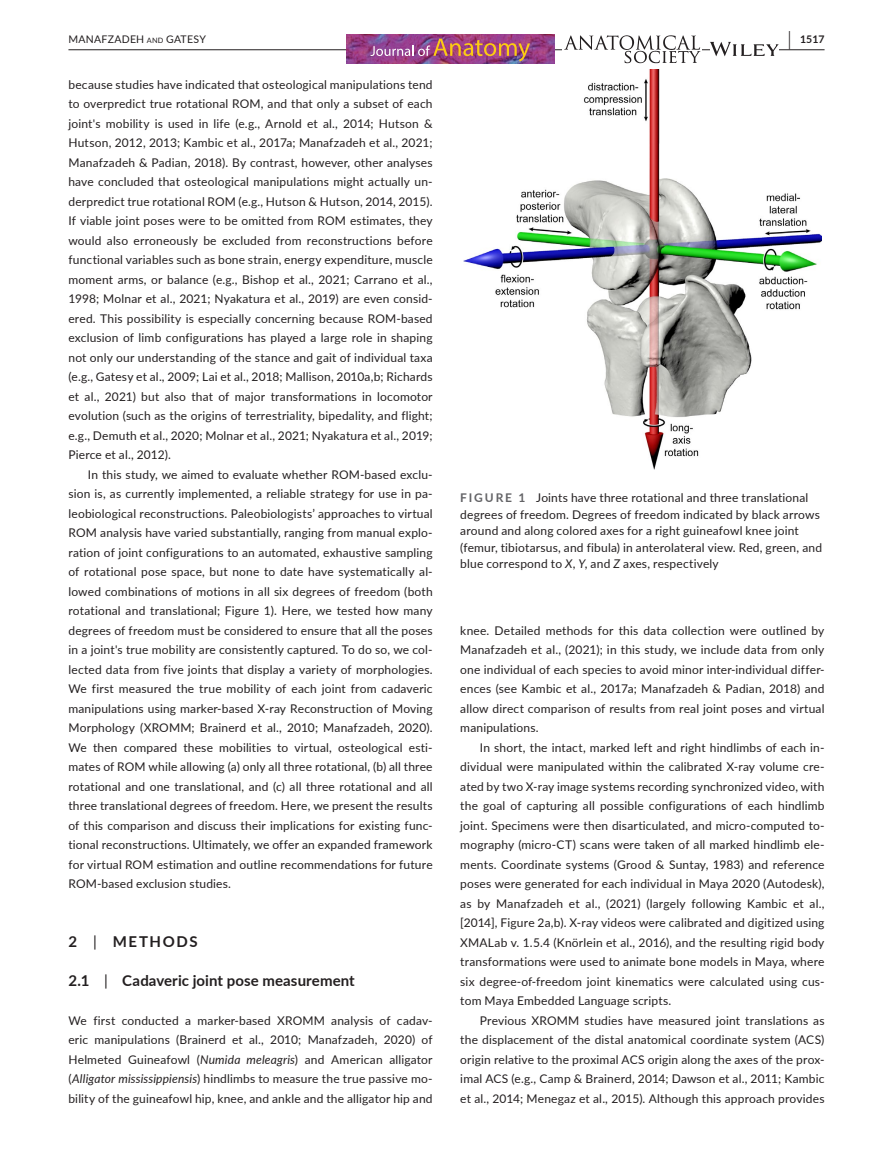
<style>
.page{position:relative;width:893px;height:1174px;background:#fff}
.page>*{position:absolute;margin:0;border:0;box-sizing:border-box;transform-origin:0 0}
.t1{font:700 15px "Lato";letter-spacing:.01em;color:#231f20}
.t2{font:700 15px "Lato";letter-spacing:.11em;color:#231f20}
.t3{font:12px/19.5px "Lato";letter-spacing:.015em;color:#231f20;text-align:justify}
.t4{font:10.5px "Lato";letter-spacing:.025em;color:#231f20}
.t5{font:700 10.5px "Lato";color:#231f20}
.s1{font-size:7.35px}
.s2{font-size:19.5px}
.s3{font-weight:700;color:#636366}
.s4{font-style:italic}
.s5{font-weight:400}
</style>
<div class="page">
<hr style="left:68px;top:49px;width:756px;height:1px;background:#231f20">
<img style="left:346px;top:34px;width:209px;height:30px">
<img style="left:370px;top:39px;width:160px;height:22px">
<img style="left:562px;top:35px;width:139px;height:29px">
<svg style="left:710px;top:42px;width:69px;height:14px"></svg>
<img style="left:464px;top:69px;width:357px;height:401px">
<p class="t4" style="left:68px;top:31px;width:85px">MANAFZADEH <span class="s1">and</span></p>
<p class="t4" style="left:166px;top:31px;width:41px">GATESY</p>
<p class="t5" style="left:789px;top:31px;width:37px"><span class="s2">|</span> 1517</p>
<p class="t3" style="left:68px;top:74px;width:366px">because studies have indicated that osteological manipulations tend to overpredict true rotational ROM, and that only a subset of each joint's mobility is used in life (e.g., Arnold et al., 2014; Hutson &amp; Hutson, 2012, 2013; Kambic et al., 2017a; Manafzadeh et al., 2021; Manafzadeh &amp; Padian, 2018). By contrast, however, other analyses have concluded that osteological manipulations might actually un&shy;derpredict true rotational ROM (e.g., Hutson &amp; Hutson, 2014, 2015).<br>If viable joint poses were to be omitted from ROM estimates, they would also erroneously be excluded from reconstructions before functional variables such as bone strain, energy expenditure, muscle moment arms, or balance (e.g., Bishop et al., 2021; Carrano et al., 1998; Molnar et al., 2021; Nyakatura et al., 2019) are even consid&shy;ered. This possibility is especially concerning because ROM-based exclusion of limb configurations has played a large role in shaping not only our understanding of the stance and gait of individual taxa (e.g., Gatesy et al., 2009; Lai et al., 2018; Mallison, 2010a,b; Richards et al., 2021) but also that of major transformations in locomotor evolution (such as the origins of terrestriality, bipedality, and flight; e.g., Demuth et al., 2020; Molnar et al., 2021; Nyakatura et al., 2019; Pierce et al., 2012).</p>
<p class="t3" style="left:68px;top:464px;width:366px;text-indent:20px">In this study, we aimed to evaluate whether ROM-based exclu&shy;sion is, as currently implemented, a reliable strategy for use in pa&shy;leobiological reconstructions. Paleobiologists’ approaches to virtual ROM analysis have varied substantially, ranging from manual explo&shy;ration of joint configurations to an automated, exhaustive sampling of rotational pose space, but none to date have systematically al&shy;lowed combinations of motions in all six degrees of freedom (both rotational and translational; Figure 1). Here, we tested how many degrees of freedom must be considered to ensure that all the poses in a joint's true mobility are consistently captured. To do so, we col&shy;lected data from five joints that display a variety of morphologies.<br>We first measured the true mobility of each joint from cadaveric manipulations using marker-based X-ray Reconstruction of Moving Morphology (XROMM; Brainerd et al., 2010; Manafzadeh, 2020).<br>We then compared these mobilities to virtual, osteological esti&shy;mates of ROM while allowing (a) only all three rotational, (b) all three rotational and one translational, and (c) all three rotational and all three translational degrees of freedom. Here, we present the results of this comparison and discuss their implications for existing func&shy;tional reconstructions. Ultimately, we offer an expanded framework for virtual ROM estimation and outline recommendations for future ROM-based exclusion studies.</p>
<p class="t3" style="left:460px;top:489px;width:363px;line-height:16.5px;text-align:left"><span class="s3">FIGURE 1</span> Joints have three rotational and three translational degrees of freedom. Degrees of freedom indicated by black arrows around and along colored axes for a right guineafowl knee joint (femur, tibiotarsus, and fibula) in anterolateral view. Red, green, and blue correspond to <span class="s4">X</span>, <span class="s4">Y</span>, and <span class="s4">Z</span> axes, respectively</p>
<p class="t3" style="left:460px;top:620px;width:366px">knee. Detailed methods for this data collection were outlined by Manafzadeh et al., (2021); in this study, we include data from only one individual of each species to avoid minor inter-individual differ&shy;ences (see Kambic et al., 2017a; Manafzadeh &amp; Padian, 2018) and allow direct comparison of results from real joint poses and virtual manipulations.</p>
<p class="t3" style="left:460px;top:737px;width:366px;text-indent:20px">In short, the intact, marked left and right hindlimbs of each in&shy;dividual were manipulated within the calibrated X-ray volume cre&shy;ated by two X-ray image systems recording synchronized video, with the goal of capturing all possible configurations of each hindlimb joint. Specimens were then disarticulated, and micro-computed to&shy;mography (micro-CT) scans were taken of all marked hindlimb ele&shy;ments. Coordinate systems (Grood &amp; Suntay, 1983) and reference poses were generated for each individual in Maya 2020 (Autodesk), as by Manafzadeh et al., (2021) (largely following Kambic et al., [2014], Figure 2a,b). X-ray videos were calibrated and digitized using XMALab v. 1.5.4 (Knörlein et al., 2016), and the resulting rigid body transformations were used to animate bone models in Maya, where six degree-of-freedom joint kinematics were calculated using cus&shy;tom Maya Embedded Language scripts.</p>
<p class="t3" style="left:460px;top:1010px;width:366px;text-indent:20px">Previous XROMM studies have measured joint translations as the displacement of the distal anatomical coordinate system (ACS) origin relative to the proximal ACS origin along the axes of the prox&shy;imal ACS (e.g., Camp &amp; Brainerd, 2014; Dawson et al., 2011; Kambic et al., 2014; Menegaz et al., 2015). Although this approach provides</p>
<p class="t2" style="left:68px;top:930px;width:131px">2 <span class="s5">|</span> METHODS</p>
<p class="t1" style="left:68px;top:969px;width:288px">2.1 <span class="s5">|</span> Cadaveric joint pose measurement</p>
<p class="t3" style="left:68px;top:1010px;width:366px">We first conducted a marker-based XROMM analysis of cadav&shy;eric manipulations (Brainerd et al., 2010; Manafzadeh, 2020) of Helmeted Guineafowl (<span class="s4">Numida meleagris</span>) and American alligator (<span class="s4">Alligator mississippiensis</span>) hindlimbs to measure the true passive mo&shy;bility of the guineafowl hip, knee, and ankle and the alligator hip and</p>
</div>
